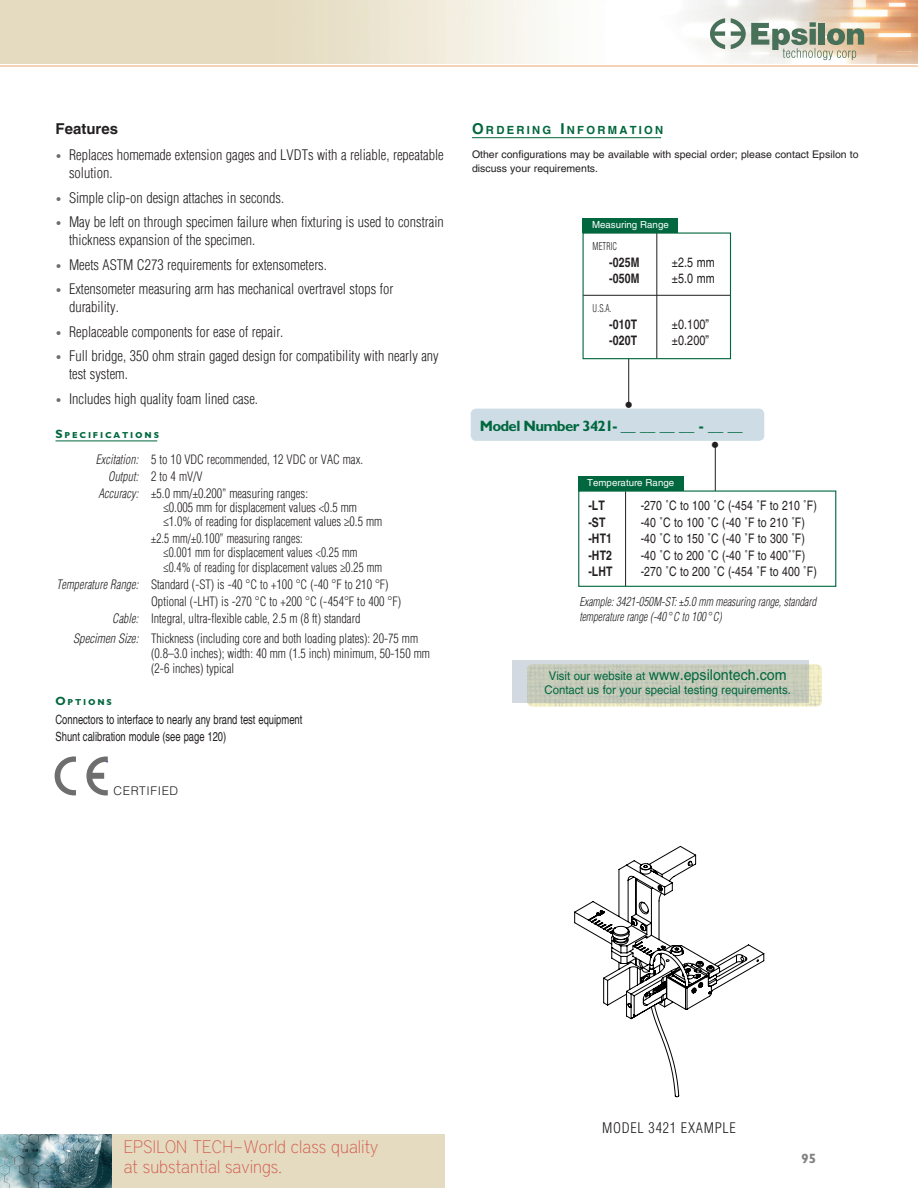
<style>
.page{position:relative;width:918px;height:1188px;background:#fff}
.page>*{position:absolute;margin:0;border:0;box-sizing:border-box;transform-origin:0 0}
.t1{font:100 18px/19.5px "District Pro";color:#d3574a;scale:.94 1}
.t2{font:300 condensed 16.5px "Helvetica LT Pro";color:#231f20}
.t3{font:15px "Helvetica LT Pro";color:#00673e;scale:.95 1}
.Model_Number{font:700 15px "Gill Sans MT Pro";letter-spacing:-.05em;color:#00673e}
.subhead{font:700 15px "Helvetica LT Pro";color:#231f20}
.features_body{font:300 condensed 14.25px/18px "Helvetica LT Pro";color:#231f20}
.drawing_captions{font:300 condensed 14.25px "Helvetica LT Pro";letter-spacing:.05em;color:#231f20}
.travel_chart{font:13.5px "Helvetica LT Pro";letter-spacing:.01em;color:#231f20;scale:.8 1}
.t4{font:700 13.5px "Gill Sans MT Pro";color:#808081}
.t5{font:13.2px "Helvetica LT Pro";letter-spacing:.01em;color:#231f20;scale:.8 1}
.travel_chart-2{font:700 13.2px "Helvetica LT Pro";letter-spacing:.015em;color:#231f20;scale:.8 1}
.spec_category_head{font:300 condensed 12.75px "Helvetica LT Pro";letter-spacing:.01em;color:#231f20;scale:.9 1}
.options_body{font:condensed 12.75px "Helvetica LT Pro";color:#231f20;scale:.9 1}
.spec_category_head-2{font:300 condensed 12.6px/15px "Helvetica LT Pro";color:#231f20;scale:.96 1}
.t6{font:italic 300 condensed 12px/15px "Helvetica LT Pro";color:#231f20;scale:.9 1}
.t7{font:12px "Helvetica LT Pro";color:#00673e;scale:.95 1}
.spec_heads{font:700 12px "Gill Sans MT Pro";letter-spacing:.15em;color:#00673e}
.t8{font:300 12px "Helvetica LT Pro";letter-spacing:.05em;color:#231f20}
.spec_category_head-3{font:700 12px "Gill Sans MT Pro";letter-spacing:.15em;color:#00673e}
.spec_heads-2{font:700 11.25px "Helvetica LT Pro";letter-spacing:.2em;color:#00673e}
.available_versions{font:10.5px/13.5px "Helvetica LT Pro";color:#231f20}
.t9{font:300 condensed 10.5px "Helvetica LT Pro";letter-spacing:.01em;color:#231f20;scale:.8 1}
.t10{font:9.6px "Helvetica LT Pro";color:#fff}
.s1{font-size:10.5px;color:#6e6e6e}
.s2{font-style:italic;font-size:12.75px}
.s3{font-size:12.6px}
.s4{font-style:italic}
.s5{font-size:15px}
.s6{font-size:13.2px}
.s7{font-size:12px}
</style>
<div class="page">
<img style="left:0;top:0;width:918px;height:64px">
<hr style="left:56px;top:441px;width:101px;height:1px;background:#00673e">
<hr style="left:472px;top:137px;width:189px;height:1px;background:#00673e">
<hr style="left:0;top:66px;width:918px;height:1px;background:#eca670">
<svg style="left:710px;top:18px;width:15px;height:31px"></svg>
<svg style="left:731px;top:18px;width:133px;height:42px"></svg>
<hr style="left:497px;top:838px;width:297px;height:1px;background:#c0c0c0">
<hr style="left:497px;top:838px;width:1px;height:279px;background:#c0c0c0">
<hr style="left:497px;top:1136px;width:297px;height:1px;background:#c0c0c0">
<hr style="left:900px;top:838px;width:1px;height:279px;background:#c0c0c0">
<hr style="left:819px;top:1076px;width:1px;height:41px;background:#c0c0c0">
<svg style="left:574px;top:846px;width:190px;height:251px"></svg>
<hr style="left:657px;top:233px;width:1px;height:126px;background:#231f20">
<hr style="left:583px;top:295px;width:148px;height:1px;background:#231f20">
<hr style="left:628px;top:359px;width:1px;height:46px;background:#231f20">
<div style="left:583px;top:232px;width:148px;height:127px;border:1px solid #00673e"></div>
<div style="left:583px;top:218px;width:95px;height:14px;background:#00673e"></div>
<div style="left:471px;top:409px;width:293px;height:32px;background:#cedde5;border-radius:5px"></div>
<div style="left:578px;top:476px;width:105px;height:15px;background:#00673e"></div>
<hr style="left:715px;top:446px;width:1px;height:45px;background:#231f20">
<hr style="left:625px;top:491px;width:1px;height:95px;background:#231f20">
<div style="left:578px;top:491px;width:258px;height:96px;border:1px solid #00673e"></div>
<img style="left:527px;top:664px;width:295px;height:42px">
<svg style="left:512px;top:660px;width:297px;height:42px;background:#c6cbbe"></svg>
<div style="left:0;top:1134px;width:445px;height:54px;background:#e4dbc0"></div>
<img style="left:0;top:1134px;width:112px;height:54px">
<svg style="left:55px;top:756px;width:21px;height:39px"></svg>
<svg style="left:86px;top:757px;width:23px;height:38px"></svg>
<p class="subhead" style="left:56px;top:119px;width:64px">Features</p>
<p class="features_body" style="left:69px;top:146px;width:376px;text-indent:-14px"><span class="s1">•</span> Replaces homemade extension gages and LVDTs with a reliable, repeatable solution.</p>
<p class="features_body" style="left:56px;top:189px;width:230px"><span class="s1">•</span> Simple clip-on design attaches in seconds.</p>
<p class="features_body" style="left:69px;top:213px;width:376px;text-indent:-14px"><span class="s1">•</span> May be left on through specimen failure when fixturing is used to constrain thickness expansion of the specimen.</p>
<p class="features_body" style="left:56px;top:256px;width:273px"><span class="s1">•</span> Meets ASTM C273 requirements for extensometers.</p>
<p class="features_body" style="left:69px;top:280px;width:326px;text-indent:-14px"><span class="s1">•</span> Extensometer measuring arm has mechanical overtravel stops for durability.</p>
<p class="features_body" style="left:56px;top:323px;width:229px"><span class="s1">•</span> Replaceable components for ease of repair.</p>
<p class="features_body" style="left:69px;top:347px;width:371px;text-indent:-14px"><span class="s1">•</span> Full bridge, 350 ohm strain gaged design for compatibility with nearly any test system.</p>
<p class="features_body" style="left:56px;top:389px;width:204px"><span class="s1">•</span> Includes high quality foam lined case.</p>
<p class="spec_heads" style="left:56px;top:426px;width:105px">Specifications</p>
<p class="spec_category_head-2" style="left:96px;top:451px;width:280px"><span class="s2">Excitation:</span> 5 to 10 VDC recommended, 12 VDC or VAC max.</p>
<p class="spec_category_head-2" style="left:108px;top:469px;width:100px"><span class="s2">Output:</span> 2 to 4 mV/V</p>
<p class="spec_category_head-2" style="left:98px;top:486px;width:220px"><span class="s2">Accuracy:</span> ±5.0 mm/±0.200” measuring ranges:</p>
<p class="spec_category_head-2" style="left:164px;top:500px;width:203px">≤0.005 mm for displacement values &lt;0.5 mm</p>
<p class="spec_category_head-2" style="left:164px;top:514px;width:229px">≤1.0% of reading for displacement values ≥0.5 mm</p>
<p class="spec_category_head" style="left:151px;top:531px;width:170px">±2.5 mm/±0.100” measuring ranges:</p>
<p class="spec_category_head" style="left:164px;top:545px;width:217px">≤0.001 mm for <span class="s3">displacement</span> values &lt;0.25 mm</p>
<p class="spec_category_head" style="left:164px;top:559px;width:245px">≤0.4% of reading for <span class="s3">displacement</span> values ≥0.25 mm</p>
<p class="spec_category_head-2" style="left:56px;top:577px;width:348px"><span class="s2">Temperature Range:</span> Standard (-ST) is -40 °C to +100 °C (-40 °F to 210 °F)</p>
<p class="spec_category_head-2" style="left:151px;top:594px;width:262px">Optional (-LHT) is -270 °C to +200 °C (-454°F to 400 °F)</p>
<p class="spec_category_head-2" style="left:112px;top:611px;width:260px"><span class="s2">Cable:</span> Integral, ultra-flexible cable, 2.5 m (8 ft) standard</p>
<p class="spec_category_head-2" style="left:151px;top:631px;width:292px;text-indent:-78px"><span class="s4">Specimen Size:</span> Thickness (including core and both loading plates): 20-75 mm (0.8–3.0 inches); width: 40 mm (1.5 inch) minimum, 50-150 mm (2-6 inches) typical</p>
<p class="spec_category_head-3" style="left:56px;top:693px;width:58px">Options</p>
<p class="options_body" style="left:56px;top:712px;width:276px">Connectors to interface to nearly any brand test equipment</p>
<p class="options_body" style="left:56px;top:728px;width:191px">Shunt calibration module (see page 120)</p>
<p class="t8" style="left:113px;top:783px;width:66px">CERTIFIED</p>
<p class="spec_heads-2" style="left:472px;top:123px;width:193px"><span class="s5">O</span>RDERING <span class="s5">I</span> NFORMATION</p>
<p class="available_versions" style="left:472px;top:148px;width:388px">Other configurations may be available with special order; please contact Epsilon to discuss your requirements.</p>
<p class="t10" style="left:592px;top:220px;width:78px">Measuring Range</p>
<p class="t9" style="left:593px;top:240px;width:32px">METRIC</p>
<p class="travel_chart-2" style="left:609px;top:254px;width:39px">-025M</p>
<p class="travel_chart" style="left:672px;top:254px;width:55px"><span class="s6">±</span>2.5 mm</p>
<p class="travel_chart-2" style="left:609px;top:270px;width:39px">-050M</p>
<p class="travel_chart" style="left:672px;top:271px;width:55px"><span class="s6">±</span>5.0 mm</p>
<p class="t9" style="left:593px;top:302px;width:25px">U.S.A.</p>
<p class="travel_chart-2" style="left:609px;top:316px;width:37px">-010T</p>
<p class="travel_chart" style="left:672px;top:316px;width:48px"><span class="s6">±</span>0.100”</p>
<p class="travel_chart-2" style="left:609px;top:333px;width:37px">-020T</p>
<p class="travel_chart" style="left:672px;top:333px;width:48px"><span class="s6">±</span>0.200”</p>
<p class="t2" style="left:624px;top:394px;width:11px">•</p>
<p class="Model_Number" style="left:480px;top:417px;width:264px">Model Number 3421- __ __ __ __ - __ __</p>
<p class="t2" style="left:710px;top:434px;width:11px">•</p>
<p class="t10" style="left:587px;top:478px;width:88px">Temperature Range</p>
<p class="travel_chart-2" style="left:588px;top:497px;width:22px">-LT</p>
<p class="t5" style="left:641px;top:498px;width:222px">-270 ˚C to 100 ˚C (-454 ˚F to 210 ˚F)</p>
<p class="travel_chart-2" style="left:588px;top:514px;width:23px">-ST</p>
<p class="t5" style="left:641px;top:514px;width:207px">-40 ˚C to 100 ˚C (-40 ˚F to 210 ˚F)</p>
<p class="travel_chart-2" style="left:588px;top:530px;width:31px">-HT1</p>
<p class="t5" style="left:641px;top:531px;width:207px">-40 ˚C to 150 ˚C (-40 ˚F to 300 ˚F)</p>
<p class="travel_chart-2" style="left:588px;top:547px;width:31px">-HT2</p>
<p class="t5" style="left:641px;top:547px;width:207px">-40 ˚C to 200 ˚C (-40 ˚F to 400˚˚F)</p>
<p class="travel_chart-2" style="left:588px;top:563px;width:32px">-LHT</p>
<p class="t5" style="left:641px;top:564px;width:222px">-270 ˚C to 200 ˚C (-454 ˚F to 400 ˚F)</p>
<p class="t6" style="left:579px;top:594px;width:265px">Example: 3421-050M-ST: ±5.0 mm measuring range, standard temperature range (-40 °C to 100 °C)</p>
<p class="t3" style="left:549px;top:666px;width:252px"><span class="s7">Visit our website at</span> www.epsilontech.com</p>
<p class="t7" style="left:545px;top:683px;width:261px">Contact us for your special testing requirements.</p>
<p class="t1" style="left:124px;top:1136px;width:272px">EPSILON TECH–World class quality at substantial savings.</p>
<p class="drawing_captions" style="left:602px;top:1119px;width:135px">MODEL 3421 EXAMPLE</p>
<p class="t4" style="left:801px;top:1150px;width:16px">95</p>
</div>
